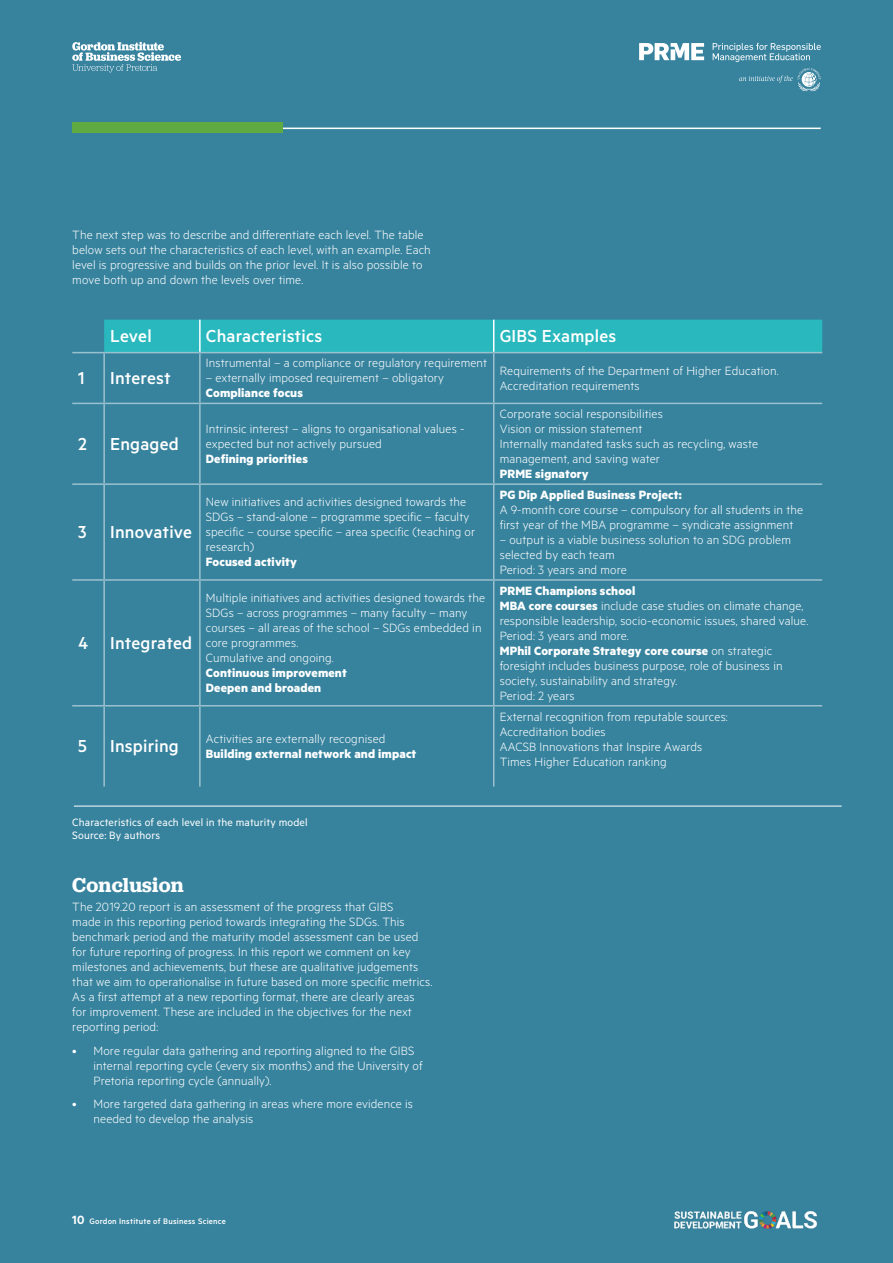
<style>
.page{position:relative;width:893px;height:1263px;background:#37839e}
.page>*{position:absolute;margin:0;border:0;box-sizing:border-box;transform-origin:0 0}
.t1{font:600 21px "Jubilat";letter-spacing:.01em;color:#fff}
.t2{font:500 19.5px "Metric";letter-spacing:.01em;color:#fff}
.t3{font:300 13.5px/15px "Metric";letter-spacing:.01em;color:#fff}
.t4{font:700 13.5px/15px "Metric";letter-spacing:.01em;color:#fff}
.t5{font:12px/13.5px "Metric";letter-spacing:.01em;color:#fff}
.t6{font:500 9px "Metric";letter-spacing:.025em;color:#fff}
.s1{font-weight:700}
.s2{font-weight:600;font-size:13.5px}
</style>
<div class="page">
<svg style="left:72px;top:42px;width:109px;height:30px"></svg>
<img style="left:674px;top:1211px;width:143px;height:18px">
<svg style="left:639px;top:43px;width:65px;height:17px"></svg>
<svg style="left:713px;top:43px;width:108px;height:19px"></svg>
<svg style="left:739px;top:68px;width:82px;height:23px"></svg>
<div style="left:104px;top:320px;width:718px;height:32px;background:#28b8be"></div>
<hr style="left:199px;top:320px;width:2px;height:32px;background:#fff">
<hr style="left:493px;top:320px;width:1px;height:32px;background:#fff">
<hr style="left:72px;top:352px;width:32px;height:1px;background:#9bc1cf">
<hr style="left:72px;top:403px;width:32px;height:1px;background:#9bc1cf">
<hr style="left:103px;top:353px;width:2px;height:50px;background:#9bc1cf">
<hr style="left:103px;top:404px;width:2px;height:79px;background:#9bc1cf">
<hr style="left:104px;top:352px;width:96px;height:1px;background:#9bc1cf">
<hr style="left:200px;top:352px;width:294px;height:1px;background:#9bc1cf">
<hr style="left:199px;top:353px;width:2px;height:50px;background:#9bc1cf">
<hr style="left:199px;top:404px;width:2px;height:79px;background:#9bc1cf">
<hr style="left:104px;top:403px;width:96px;height:1px;background:#9bc1cf">
<hr style="left:200px;top:403px;width:294px;height:1px;background:#9bc1cf">
<hr style="left:493px;top:353px;width:1px;height:50px;background:#9bc1cf">
<hr style="left:493px;top:404px;width:1px;height:79px;background:#9bc1cf">
<hr style="left:494px;top:352px;width:328px;height:1px;background:#9bc1cf">
<hr style="left:494px;top:403px;width:328px;height:1px;background:#9bc1cf">
<hr style="left:72px;top:483px;width:32px;height:2px;background:#9bc1cf">
<hr style="left:103px;top:485px;width:2px;height:94px;background:#9bc1cf">
<hr style="left:104px;top:483px;width:96px;height:2px;background:#9bc1cf">
<hr style="left:199px;top:485px;width:2px;height:94px;background:#9bc1cf">
<hr style="left:200px;top:483px;width:294px;height:2px;background:#9bc1cf">
<hr style="left:493px;top:485px;width:1px;height:94px;background:#9bc1cf">
<hr style="left:494px;top:483px;width:328px;height:2px;background:#9bc1cf">
<hr style="left:72px;top:579px;width:32px;height:2px;background:#9bc1cf">
<hr style="left:103px;top:581px;width:2px;height:124px;background:#9bc1cf">
<hr style="left:104px;top:579px;width:96px;height:2px;background:#9bc1cf">
<hr style="left:199px;top:581px;width:2px;height:124px;background:#9bc1cf">
<hr style="left:200px;top:579px;width:294px;height:2px;background:#9bc1cf">
<hr style="left:493px;top:581px;width:1px;height:124px;background:#9bc1cf">
<hr style="left:494px;top:579px;width:328px;height:2px;background:#9bc1cf">
<hr style="left:72px;top:705px;width:32px;height:1px;background:#9bc1cf">
<hr style="left:103px;top:706px;width:2px;height:80px;background:#9bc1cf">
<hr style="left:104px;top:705px;width:96px;height:1px;background:#9bc1cf">
<hr style="left:200px;top:705px;width:294px;height:1px;background:#9bc1cf">
<hr style="left:199px;top:706px;width:2px;height:80px;background:#9bc1cf">
<hr style="left:493px;top:706px;width:1px;height:80px;background:#9bc1cf">
<hr style="left:494px;top:705px;width:328px;height:1px;background:#9bc1cf">
<hr style="left:74px;top:806px;width:768px;height:1px;background:#fff">
<hr style="left:72px;top:128px;width:749px;height:1px;background:#fff">
<div style="left:72px;top:122px;width:210px;height:11px;background:#5faa41"></div>
<p class="t3" style="left:72px;top:226px;width:360px">The next step was to describe and differentiate each level. The table below sets out the characteristics of each level, with an example. Each level is progressive and builds on the prior level. It is also possible to move both up and down the levels over time.</p>
<h2 class="t2" style="left:110px;top:325px;width:43px">Level</h2>
<h2 class="t2" style="left:206px;top:325px;width:118px">Characteristics</h2>
<h2 class="t2" style="left:500px;top:325px;width:118px">GIBS Examples</h2>
<h2 class="t2" style="left:78px;top:367px;width:8px">1</h2>
<h2 class="t2" style="left:110px;top:367px;width:62px">Interest</h2>
<h2 class="t2" style="left:78px;top:433px;width:102px">2 Engaged</h2>
<h2 class="t2" style="left:78px;top:521px;width:115px">3 Innovative</h2>
<h2 class="t2" style="left:78px;top:632px;width:115px">4 Integrated</h2>
<h2 class="t2" style="left:78px;top:735px;width:102px">5 Inspiring</h2>
<p class="t3" style="left:206px;top:355px;width:283px">Instrumental – a compliance or regulatory requirement</p>
<p class="t3" style="left:206px;top:370px;width:240px">– externally imposed requirement – obligatory</p>
<p class="t4" style="left:206px;top:385px;width:99px">Compliance focus</p>
<p class="t3" style="left:206px;top:421px;width:260px">Intrinsic interest – aligns to organisational values - expected but not actively pursued</p>
<p class="t4" style="left:206px;top:451px;width:104px">Defining priorities</p>
<p class="t3" style="left:206px;top:494px;width:271px">New initiatives and activities designed towards the SDGs – stand-alone – programme specific – faculty specific – course specific – area specific (teaching or research)</p>
<p class="t4" style="left:206px;top:554px;width:93px">Focused activity</p>
<p class="t3" style="left:206px;top:590px;width:281px">Multiple initiatives and activities designed towards the SDGs – across programmes – many faculty – many courses – all areas of the school – SDGs embedded in core programmes.<br>Cumulative and ongoing.</p>
<p class="t4" style="left:206px;top:665px;width:143px">Continuous improvement<br>Deepen and broaden</p>
<p class="t3" style="left:206px;top:731px;width:181px">Activities are externally recognised</p>
<p class="t4" style="left:206px;top:746px;width:212px">Building external network and impact</p>
<p class="t3" style="left:500px;top:363px;width:280px">Requirements of the Department of Higher Education.<br>Accreditation requirements</p>
<p class="t3" style="left:500px;top:406px;width:260px">Corporate social responsibilities<br>Vision or mission statement<br>Internally mandated tasks such as recycling, waste management, and saving water</p>
<p class="t4" style="left:500px;top:466px;width:91px">PRME signatory</p>
<p class="t4" style="left:500px;top:487px;width:183px">PG Dip Applied Business Project:</p>
<p class="t3" style="left:500px;top:502px;width:305px">A 9-month core course – compulsory for all students in the first year of the MBA programme – syndicate assignment</p>
<p class="t3" style="left:500px;top:532px;width:293px">– output is a viable business solution to an SDG problem selected by each team<br>Period: 3 years and more</p>
<p class="t3" style="left:500px;top:582px;width:310px"><span class="s1">PRME Champions school<br>MBA core courses</span> include case studies on climate change, responsible leadership, socio-economic issues, shared value.<br>Period: 3 years and more.<br><span class="s1">MPhil Corporate Strategy core course</span> on strategic foresight includes business purpose, role of business in society, sustainability and strategy.<br>Period: 2 years</p>
<p class="t3" style="left:500px;top:708px;width:230px">External recognition from reputable sources:<br>Accreditation bodies<br>AACSB Innovations that Inspire Awards Times Higher Education ranking</p>
<p class="t5" style="left:72px;top:815px;width:237px">Characteristics of each level in the maturity model<br>Source: By authors</p>
<h1 class="t1" style="left:72px;top:871px;width:113px">Conclusion</h1>
<p class="t3" style="left:72px;top:899px;width:362px">The 2019.20 report is an assessment of the progress that GIBS<br>made in this reporting period towards integrating the SDGs. This benchmark period and the maturity model assessment can be used for future reporting of progress. In this report we comment on key milestones and achievements, but these are qualitative judgements that we aim to operationalise in future based on more specific metrics.<br>As a first attempt at a new reporting format, there are clearly areas<br>for improvement. These are included in the objectives for the next reporting period:</p>
<p class="t3" style="left:94px;top:1042px;width:330px;text-indent:-21px">• More regular data gathering and reporting aligned to the GIBS internal reporting cycle (every six months) and the University of<br>Pretoria reporting cycle (annually).</p>
<p class="t3" style="left:94px;top:1096px;width:321px;text-indent:-21px">• More targeted data gathering in areas where more evidence is needed to develop the analysis</p>
<p class="t6" style="left:72px;top:1215px;width:155px"><span class="s2">10</span> Gordon Institute of Business Science</p>
</div>
